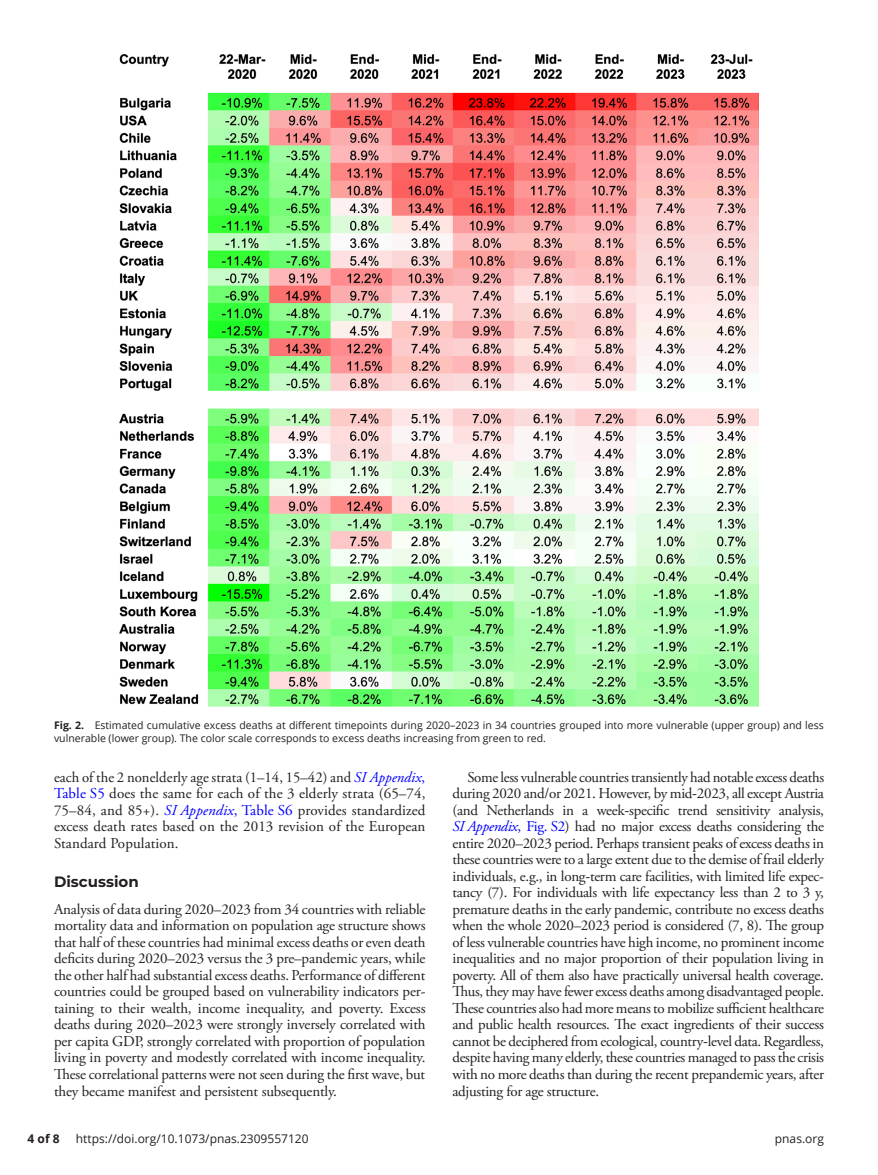
<style>
.page{position:relative;width:878px;height:1175px;background:#fff}
.page>*{position:absolute;margin:0;border:0;box-sizing:border-box;transform-origin:0 0}
.t1{font:15px/16.5px "Adobe Garamond Pro";letter-spacing:-.01em;color:#231f20;text-align:justify}
.t2{font:700 15px "Montserrat";color:#231f20}
.t3{font:12px "Open Sans";color:#231f20}
.t4{font:700 12px "Open Sans";color:#231f20}
.t5{font:10.5px/12.8px "Open Sans";color:#231f20}
.s1{font-weight:700}
.s2{font-style:italic;color:#00f}
.s3{color:#00f}
.s4{font-family:"STIX"}
</style>
<div class="page">
<img style="left:119px;top:54px;width:639px;height:652px">
<p class="t5" style="left:54px;top:718px;width:771px"><span class="s1">Fig. 2.</span> Estimated cumulative excess deaths at different timepoints during 2020–2023 in 34 countries grouped into more vulnerable (upper group) and less vulnerable (lower group). The color scale corresponds to excess deaths increasing from green to red.</p>
<p class="t1" style="left:54px;top:769px;width:373px">each of the 2 nonelderly age strata (1–14, 15–42) and <span class="s2">SI Appendix</span><span class="s3">, Table S5</span> does the same for each of the 3 elderly strata (65–74, 75–84, and 85+). <span class="s2">SI Appendix</span><span class="s3">, Table S6</span> provides standardized excess death rates based on the 2013 revision of the European Standard Population.</p>
<p class="t2" style="left:54px;top:870px;width:86px">Discussion</p>
<p class="t1" style="left:54px;top:901px;width:373px">Analysis of data during 2020–2023 from 34 countries with reliable mortality data and information on population age structure shows that half of these countries had minimal excess deaths or even death deficits during 2020–2023 versus the 3 pre–pandemic years, while the other half had substantial excess deaths. Performance of different countries could be grouped based on vulnerability indicators per&shy;taining to their wealth, income inequality, and poverty. Excess deaths during 2020–2023 were strongly inversely correlated with per capita GDP, strongly correlated with proportion of population living in poverty and modestly correlated with income inequality.<br>These correlational patterns were not seen during the first wave, but they became manifest and persistent subsequently.</p>
<p class="t1" style="left:452px;top:769px;width:373px;text-indent:15px">Some less vulnerable countries transiently had notable excess deaths during 2020 and/or 2021. However, by mid<span class="s4">-</span>2023, all except Austria (and Netherlands in a week<span class="s4">-</span>specific trend sensitivity analysis, <span class="s2">SI Appendix</span><span class="s3">, Fig. S2</span>) had no major excess deaths considering the entire 2020–2023 period. Perhaps transient peaks of excess deaths in these countries were to a large extent due to the demise of frail elderly individuals, e.g., in long<span class="s4">-</span>term care facilities, with limited life expec&shy;tancy (7). For individuals with life expectancy less than 2 to 3 y, premature deaths in the early pandemic, contribute no excess deaths when the whole 2020–2023 period is considered (7, 8). The group of less vulnerable countries have high income, no prominent income inequalities and no major proportion of their population living in poverty. All of them also have practically universal health coverage.<br>Thus, they may have fewer excess deaths among disadvantaged people.<br>These countries also had more means to mobilize sufficient healthcare and public health resources. The exact ingredients of their success cannot be deciphered from ecological, country<span class="s4">-</span>level data. Regardless, despite having many elderly, these countries managed to pass the crisis with no more deaths than during the recent prepandemic years, after adjusting for age structure.</p>
<p class="t4" style="left:28px;top:1130px;width:34px">4 of 8</p>
<p class="t3" style="left:76px;top:1130px;width:234px">https://doi.org/10.1073/pnas.2309557120</p>
<p class="t3" style="left:774px;top:1130px;width:51px">pnas.org</p>
</div>
